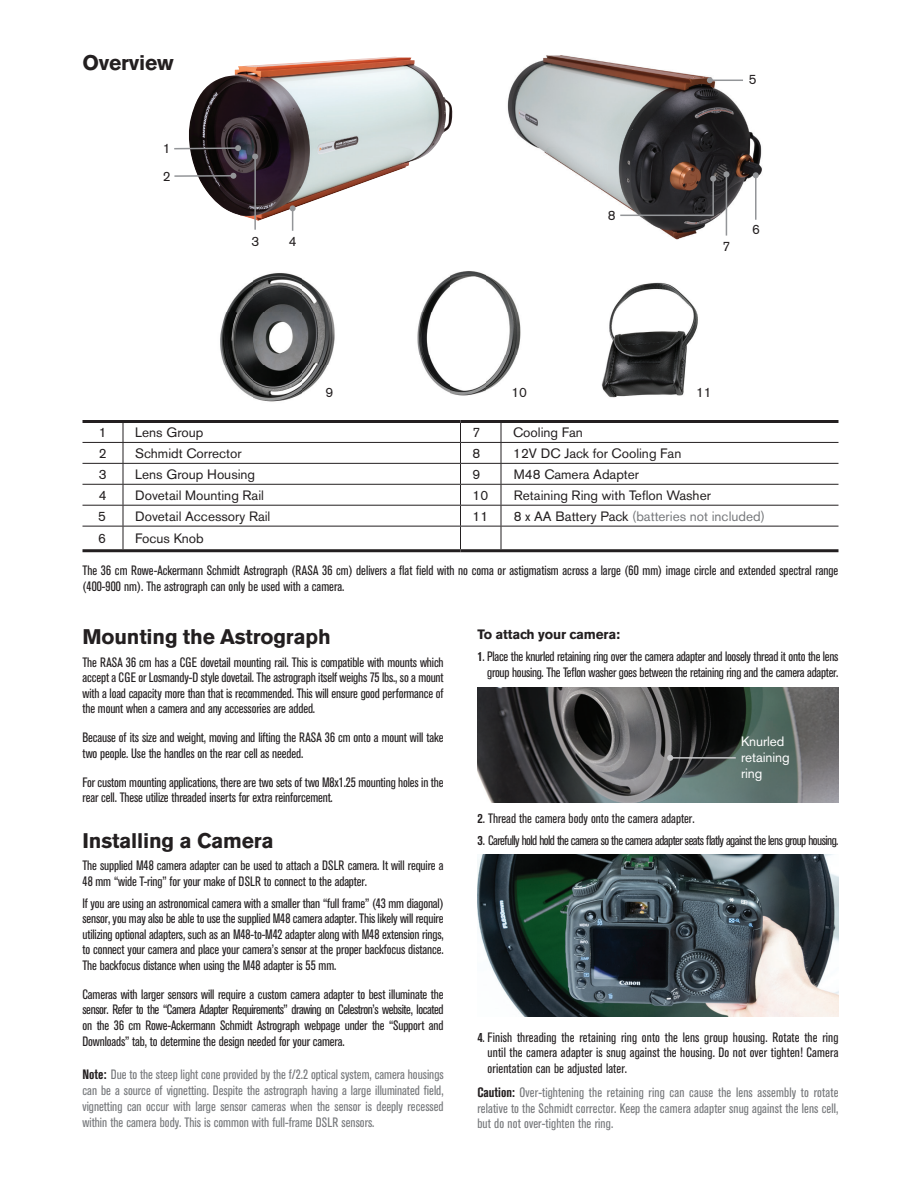
<style>
.page{position:relative;width:918px;height:1188px;background:#fff}
.page>*{position:absolute;margin:0;border:0;box-sizing:border-box;transform-origin:0 0}
.t1{font:700 21px "Akzidenz Grotesk BE";letter-spacing:-.01em;color:#231f20}
.t2{font:condensed 13.5px/15.6px "Akzidenz Grotesk BE";letter-spacing:-.01em;color:#231f20;text-align:justify}
.t3{font:condensed 13.5px/16.2px "Akzidenz Grotesk BE";letter-spacing:.01em;color:#76787b;text-align:justify}
.t4{font:13.5px "Akzidenz Grotesk BE";color:#231f20}
.t5{font:condensed 13.5px "Akzidenz Grotesk BE";letter-spacing:-.04em;color:#231f20}
.t6{font:13.5px "Akzidenz Grotesk BE";color:#76787b}
.t7{font:13.5px/16.2px "Akzidenz Grotesk BE";letter-spacing:-.01em;color:#fff}
.t8{font:700 13.5px "Akzidenz Grotesk BE";letter-spacing:-.01em;color:#231f20}
.s1{color:#231f20}
.s2{font-weight:700;color:#231f20}
.s3{font-weight:700}
</style>
<div class="page">
<img style="left:477px;top:688px;width:361px;height:114px">
<img style="left:477px;top:854px;width:361px;height:162px">
<hr style="left:670px;top:757px;width:66px;height:2px;background:#c7c8ca">
<svg style="left:667px;top:755px;width:6px;height:6px"></svg>
<img style="left:189px;top:57px;width:264px;height:164px">
<svg style="left:174px;top:145px;width:67px;height:6px"></svg>
<hr style="left:254px;top:157px;width:2px;height:73px;background:#939598">
<svg style="left:252px;top:154px;width:6px;height:6px"></svg>
<svg style="left:290px;top:205px;width:6px;height:26px"></svg>
<hr style="left:174px;top:175px;width:59px;height:2px;background:#939598">
<div style="left:230px;top:173px;width:7px;height:6px;background:#939598;border-radius:50%"></div>
<img style="left:507px;top:55px;width:255px;height:185px">
<hr style="left:710px;top:80px;width:33px;height:1px;background:#939598">
<svg style="left:707px;top:77px;width:6px;height:6px"></svg>
<hr style="left:726px;top:174px;width:1px;height:62px;background:#939598">
<svg style="left:723px;top:171px;width:6px;height:6px"></svg>
<hr style="left:755px;top:175px;width:2px;height:45px;background:#939598">
<svg style="left:753px;top:172px;width:6px;height:6px"></svg>
<hr style="left:712px;top:179px;width:2px;height:37px;background:#939598">
<svg style="left:710px;top:176px;width:6px;height:6px"></svg>
<hr style="left:620px;top:215px;width:94px;height:1px;background:#939598">
<hr style="left:82px;top:420px;width:41px;height:3px;background:#231f20">
<hr style="left:123px;top:420px;width:337px;height:3px;background:#231f20">
<hr style="left:460px;top:420px;width:41px;height:3px;background:#231f20">
<hr style="left:501px;top:420px;width:337px;height:3px;background:#231f20">
<hr style="left:82px;top:442px;width:41px;height:1px;background:#231f20">
<hr style="left:123px;top:442px;width:337px;height:1px;background:#231f20">
<hr style="left:82px;top:463px;width:41px;height:1px;background:#231f20">
<hr style="left:123px;top:463px;width:337px;height:1px;background:#231f20">
<hr style="left:460px;top:442px;width:41px;height:1px;background:#231f20">
<hr style="left:501px;top:442px;width:337px;height:1px;background:#231f20">
<hr style="left:460px;top:463px;width:41px;height:1px;background:#231f20">
<hr style="left:501px;top:463px;width:337px;height:1px;background:#231f20">
<hr style="left:82px;top:549px;width:41px;height:3px;background:#231f20">
<hr style="left:123px;top:549px;width:337px;height:3px;background:#231f20">
<hr style="left:460px;top:549px;width:41px;height:3px;background:#231f20">
<hr style="left:501px;top:549px;width:337px;height:3px;background:#231f20">
<hr style="left:82px;top:484px;width:41px;height:1px;background:#231f20">
<hr style="left:123px;top:484px;width:337px;height:1px;background:#231f20">
<hr style="left:460px;top:484px;width:41px;height:1px;background:#231f20">
<hr style="left:501px;top:484px;width:337px;height:1px;background:#231f20">
<hr style="left:82px;top:505px;width:41px;height:1px;background:#231f20">
<hr style="left:123px;top:505px;width:337px;height:1px;background:#231f20">
<svg style="left:123px;top:423px;width:1px;height:126px"></svg>
<hr style="left:460px;top:505px;width:41px;height:1px;background:#231f20">
<svg style="left:460px;top:423px;width:1px;height:126px"></svg>
<hr style="left:501px;top:505px;width:337px;height:1px;background:#231f20">
<svg style="left:501px;top:423px;width:1px;height:126px"></svg>
<hr style="left:82px;top:526px;width:41px;height:1px;background:#231f20">
<hr style="left:123px;top:526px;width:337px;height:1px;background:#231f20">
<hr style="left:460px;top:526px;width:41px;height:1px;background:#231f20">
<hr style="left:501px;top:526px;width:337px;height:1px;background:#231f20">
<img style="left:601px;top:282px;width:97px;height:116px">
<img style="left:220px;top:273px;width:115px;height:129px">
<img style="left:417px;top:271px;width:104px;height:125px">
<h1 class="t1" style="left:82px;top:50px;width:93px">Overview</h1>
<p class="t4" style="left:163px;top:141px;width:9px">1</p>
<p class="t4" style="left:163px;top:168px;width:9px">2</p>
<p class="t4" style="left:252px;top:233px;width:9px">3</p>
<p class="t4" style="left:289px;top:233px;width:9px">4</p>
<p class="t4" style="left:608px;top:207px;width:9px">8</p>
<p class="t4" style="left:749px;top:71px;width:9px">5</p>
<p class="t4" style="left:723px;top:238px;width:9px">7</p>
<p class="t4" style="left:752px;top:222px;width:9px">6</p>
<p class="t4" style="left:326px;top:384px;width:9px">9</p>
<p class="t4" style="left:512px;top:384px;width:17px">10</p>
<p class="t4" style="left:696px;top:384px;width:17px">11</p>
<p class="t4" style="left:99px;top:424px;width:9px">1</p>
<p class="t4" style="left:135px;top:424px;width:70px">Lens Group</p>
<p class="t4" style="left:473px;top:424px;width:9px">7</p>
<p class="t4" style="left:513px;top:424px;width:71px">Cooling Fan</p>
<p class="t4" style="left:99px;top:445px;width:9px">2</p>
<p class="t4" style="left:135px;top:445px;width:108px">Schmidt Corrector</p>
<p class="t4" style="left:473px;top:445px;width:9px">8</p>
<p class="t4" style="left:513px;top:445px;width:170px">12V DC Jack for Cooling Fan</p>
<p class="t4" style="left:99px;top:466px;width:9px">3</p>
<p class="t4" style="left:135px;top:466px;width:122px">Lens Group Housing</p>
<p class="t4" style="left:473px;top:466px;width:9px">9</p>
<p class="t4" style="left:514px;top:466px;width:127px">M48 Camera Adapter</p>
<p class="t4" style="left:99px;top:487px;width:9px">4</p>
<p class="t4" style="left:135px;top:487px;width:130px">Dovetail Mounting Rail</p>
<p class="t4" style="left:473px;top:487px;width:17px">10</p>
<p class="t4" style="left:514px;top:487px;width:199px">Retaining Ring with Teflon Washer</p>
<p class="t4" style="left:98px;top:508px;width:9px">5</p>
<p class="t4" style="left:135px;top:508px;width:137px">Dovetail Accessory Rail</p>
<p class="t4" style="left:473px;top:508px;width:17px">11</p>
<p class="t6" style="left:514px;top:508px;width:253px"><span class="s1">8 x AA Battery Pack</span> (batteries not included)</p>
<p class="t4" style="left:98px;top:531px;width:9px">6</p>
<p class="t4" style="left:135px;top:531px;width:70px">Focus Knob</p>
<p class="t2" style="left:83px;top:563px;width:757px">The 36 cm Rowe-Ackermann Schmidt Astrograph (RASA 36 cm) delivers a flat field with no coma or astigmatism across a large (60 mm) image circle and extended spectral range (400-900 nm). The astrograph can only be used with a camera.</p>
<h1 class="t1" style="left:82px;top:625px;width:250px">Mounting the Astrograph</h1>
<p class="t2" style="left:82px;top:655px;width:363px">The RASA 36 cm has a CGE dovetail mounting rail. This is compatible with mounts which accept a CGE or Losmandy-D style dovetail. The astrograph itself weighs 75 lbs., so a mount with a load capacity more than that is recommended. This will ensure good performance of the mount when a camera and any accessories are added.</p>
<p class="t2" style="left:82px;top:730px;width:363px">Because of its size and weight, moving and lifting the RASA 36 cm onto a mount will take two people. Use the handles on the rear cell as needed.</p>
<p class="t2" style="left:82px;top:775px;width:363px">For custom mounting applications, there are two sets of two M8x1.25 mounting holes in the rear cell. These utilize threaded inserts for extra reinforcement.</p>
<h1 class="t1" style="left:82px;top:828px;width:193px">Installing a Camera</h1>
<p class="t2" style="left:82px;top:858px;width:363px">The supplied M48 camera adapter can be used to attach a DSLR camera. It will require a<br>48 mm “wide T-ring” for your make of DSLR to connect to the adapter.</p>
<p class="t2" style="left:82px;top:896px;width:363px">If you are using an astronomical camera with a smaller than “full frame” (43 mm diagonal) sensor, you may also be able to use the supplied M48 camera adapter. This likely will require utilizing optional adapters, such as an M48-to-M42 adapter along with M48 extension rings, to connect your camera and place your camera’s sensor at the proper backfocus distance.<br>The backfocus distance when using the M48 adapter is 55 mm.</p>
<p class="t2" style="left:82px;top:987px;width:363px">Cameras with larger sensors will require a custom camera adapter to best illuminate the sensor. Refer to the “Camera Adapter Requirements” drawing on Celestron’s website, located on the 36 cm Rowe-Ackermann Schmidt Astrograph webpage under the “Support and Downloads” tab, to determine the design needed for your camera.</p>
<p class="t3" style="left:82px;top:1066px;width:363px"><span class="s2">Note:</span> Due to the steep light cone provided by the f/2.2 optical system, camera housings can be a source of vignetting. Despite the astrograph having a large illuminated field, vignetting can occur with large sensor cameras when the sensor is deeply recessed within the camera body. This is common with full-frame DSLR sensors.</p>
<p class="t8" style="left:477px;top:626px;width:144px">To attach your camera:</p>
<p class="t2" style="left:477px;top:649px;width:363px;text-align:right"><span class="s3">1</span>. Place the knurled retaining ring over the camera adapter and loosely thread it onto the lens group housing. The Teflon washer goes between the retaining ring and the camera adapter.</p>
<p class="t7" style="left:741px;top:733px;width:50px">Knurled retaining ring</p>
<p class="t2" style="left:477px;top:811px;width:219px"><span class="s3">2</span>. Thread the camera body onto the camera adapter.</p>
<p class="t5" style="left:477px;top:833px;width:363px"><span class="s3">3</span>. Carefully hold hold the camera so the camera adapter seats flatly against the lens group housing.</p>
<p class="t2" style="left:488px;top:1029px;width:352px;text-indent:-10px"><span class="s3">4</span>. Finish threading the retaining ring onto the lens group housing. Rotate the ring until the camera adapter is snug against the housing. Do not over tighten! Camera orientation can be adjusted later.</p>
<p class="t3" style="left:477px;top:1085px;width:363px;line-height:15.5px"><span class="s2">Caution:</span> Over-tightening the retaining ring can cause the lens assembly to rotate relative to the Schmidt corrector. Keep the camera adapter snug against the lens cell, but do not over-tighten the ring.</p>
</div>
